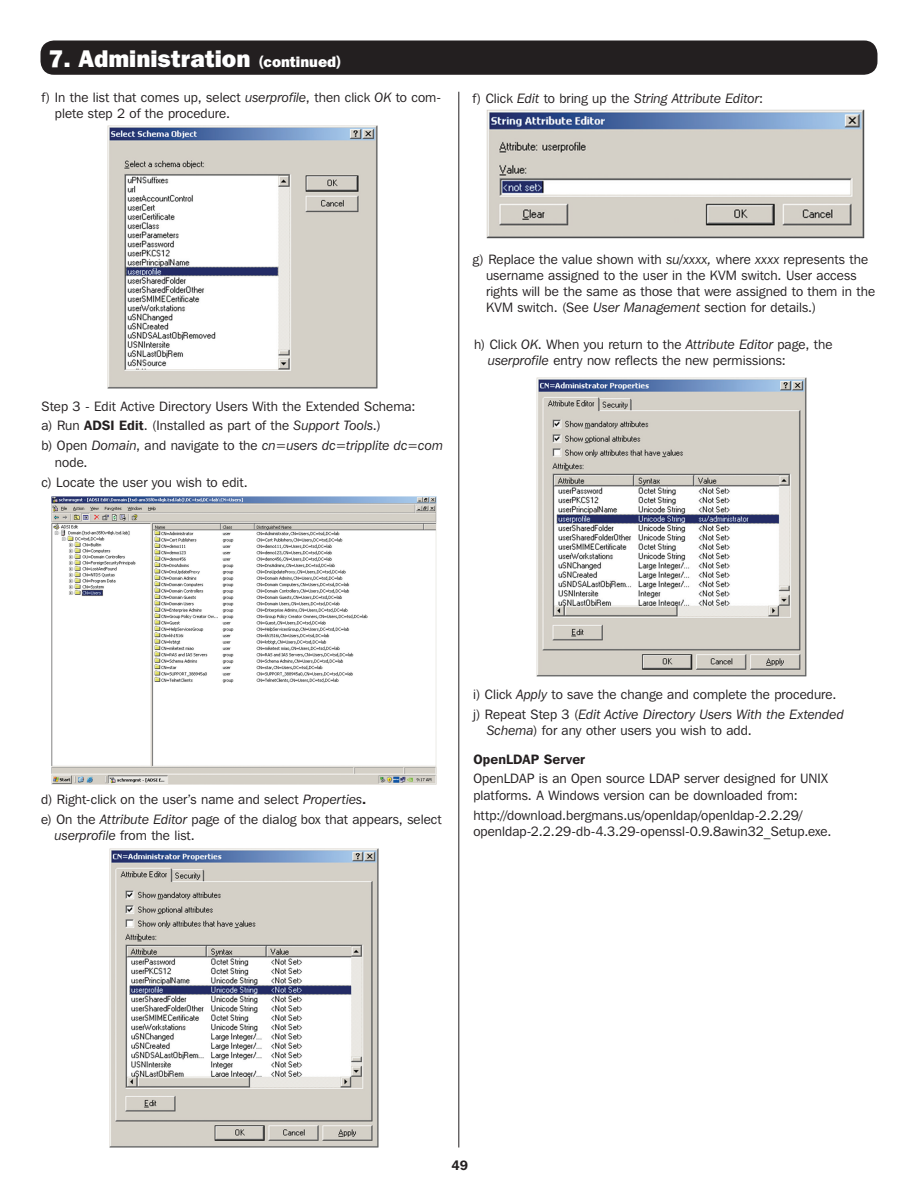
<style>
.page{position:relative;width:918px;height:1188px;background:#fff}
.page>*{position:absolute;margin:0;border:0;box-sizing:border-box;transform-origin:0 0}
.Continued{font:800 24px "Franklin Gothic IT Cby BT";color:#fff}
.Bullets{font:13.5px/16.2px "Franklin Gothic IT Cby BT";letter-spacing:.005em;color:#231f20}
.Bullets-2{font:italic 13.5px/16.2px "Franklin Gothic IT Cby BT";letter-spacing:.005em;color:#231f20}
.Subhead2{font:600 13.5px "Franklin Gothic IT Cby BT";letter-spacing:.01em;color:#231f20}
.s1{font-size:15px}
.s2{font-style:italic}
.s3{font-style:normal}
.s4{font-weight:600}
</style>
<div class="page">
<div style="left:40px;top:40px;width:838px;height:35px;background:#231f20;border-radius:14px"></div>
<img style="left:51px;top:497px;width:385px;height:288px">
<img style="left:107px;top:126px;width:270px;height:263px">
<img style="left:110px;top:849px;width:269px;height:299px">
<img style="left:487px;top:110px;width:378px;height:128px">
<hr style="left:459px;top:92px;width:1px;height:1055px;background:#231f20">
<img style="left:537px;top:377px;width:269px;height:299px">
<p class="Continued" style="left:49px;top:44px;width:294px">7. Administration <span class="s1">(continued)</span></p>
<p class="Bullets" style="left:55px;top:89px;width:388px;text-indent:-13px">f) In the list that comes up, select <span class="s2">userprofile</span>, then click <span class="s2">OK</span> to com&shy;plete step 2 of the procedure.</p>
<p class="Bullets-2" style="left:472px;top:90px;width:292px"><span class="s3">f) Click</span> Edit <span class="s3">to bring up the</span> String Attribute Editor<span class="s3">:</span></p>
<p class="Bullets" style="left:41px;top:398px;width:375px">Step 3 - Edit Active Directory Users With the Extended Schema:</p>
<p class="Bullets" style="left:41px;top:417px;width:341px">a) Run <span class="s4">ADSI Edit</span>. (Installed as part of the <span class="s2">Support Tools</span>.)</p>
<p class="Bullets-2" style="left:55px;top:437px;width:390px;text-indent:-14px"><span class="s3">b) Open</span> Domain<span class="s3">, and navigate to the</span> cn=users dc=tripplite dc=com <span class="s3">node.</span></p>
<p class="Bullets" style="left:41px;top:474px;width:208px">c) Locate the user you wish to edit.</p>
<p class="Bullets" style="left:486px;top:251px;width:391px;text-indent:-14px">g) Replace the value shown with <span class="s2">su/xxxx,</span> where <span class="s2">xxxx</span> represents the username assigned to the user in the KVM switch. User access rights will be the same as those that were assigned to them in the KVM switch. (See <span class="s2">User Management</span> section for details.)</p>
<p class="Bullets" style="left:488px;top:336px;width:346px;text-indent:-14px">h) Click <span class="s2">OK</span>. When you return to the <span class="s2">Attribute Editor</span> page, the <span class="s2">userprofile</span> entry now reflects the new permissions:</p>
<p class="Bullets" style="left:41px;top:791px;width:327px">d) Right-click on the user’s name and select <span class="s2">Properties</span><span class="s4">.</span></p>
<p class="Bullets" style="left:55px;top:811px;width:389px;text-indent:-14px">e) On the <span class="s2">Attribute Editor</span> page of the dialog box that appears, select <span class="s2">userprofile</span> from the list.</p>
<p class="Bullets" style="left:473px;top:686px;width:365px">i) Click <span class="s2">Apply</span> to save the change and complete the procedure.</p>
<p class="Bullets-2" style="left:487px;top:706px;width:359px;text-indent:-14px"><span class="s3">j) Repeat Step 3 (</span>Edit Active Directory Users With the Extended<br>Schema<span class="s3">) for any other users you wish to add.</span></p>
<p class="Subhead2" style="left:473px;top:750px;width:113px">OpenLDAP Server</p>
<p class="Bullets" style="left:473px;top:770px;width:356px">OpenLDAP is an Open source LDAP server designed for UNIX platforms. A Windows version can be downloaded from:</p>
<p class="Bullets" style="left:473px;top:807px;width:360px">http://download.bergmans.us/openldap/openldap-2.2.29/ openldap-2.2.29-db-4.3.29-openssl-0.9.8awin32_Setup.exe.</p>
<p class="Subhead2" style="left:452px;top:1156px;width:18px">49</p>
</div>
